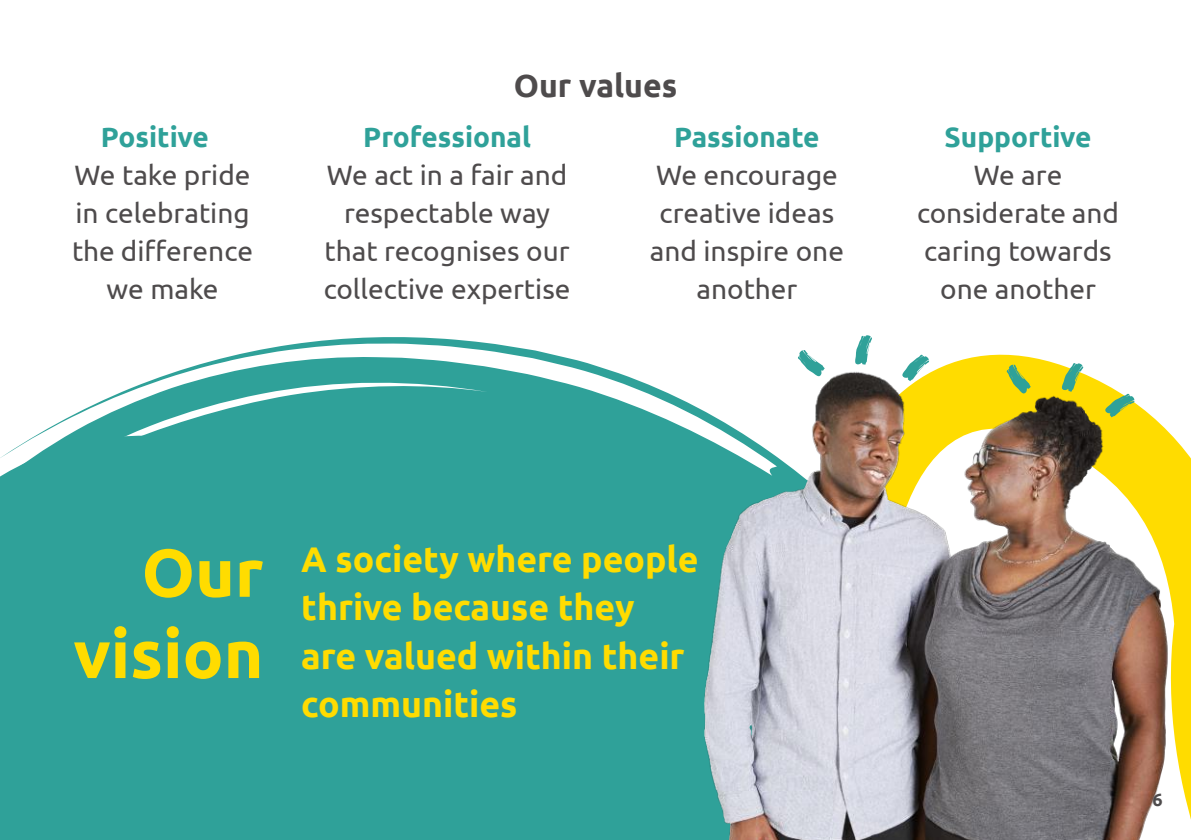
<style>
.page{position:relative;width:1191px;height:840px;background:#fff}
.page>*{position:absolute;margin:0;border:0;box-sizing:border-box;transform-origin:0 0}
.t1{font:700 67.6px/81.2px "Ubuntu";color:#ffdc00;text-align:right}
.t2{font:700 35.6px/48.4px "Ubuntu";color:#ffdc00}
.t3{font:700 32px "Ubuntu";color:#4e4b4c}
.t4{font:28px/38px "Ubuntu";color:#4e4b4c;text-align:center}
.t5{font:700 28px "Ubuntu";color:#2fa199}
.t6{font:700 18px "Ubuntu";color:#4e4b4c}
</style>
<div class="page">
<svg style="left:0;top:337px;width:679px;height:502px;background:#43aaa2"></svg>
<img style="left:679px;top:354px;width:506px;height:485px">
<svg style="left:854px;top:335px;width:18px;height:30px"></svg>
<svg style="left:798px;top:350px;width:26px;height:26px"></svg>
<svg style="left:902px;top:354px;width:27px;height:27px"></svg>
<svg style="left:1061px;top:363px;width:22px;height:28px"></svg>
<svg style="left:1006px;top:364px;width:24px;height:30px"></svg>
<svg style="left:1104px;top:393px;width:30px;height:24px"></svg>
<p class="t5" style="left:101px;top:120px;width:109px">Positive</p>
<p class="t4" style="left:72px;top:155px;width:182px">We take pride in celebrating the difference we make</p>
<p class="t3" style="left:514px;top:66px;width:165px">Our values</p>
<p class="t5" style="left:363px;top:120px;width:169px">Professional</p>
<p class="t4" style="left:324px;top:155px;width:248px">We act in a fair and respectable way that recognises our collective expertise</p>
<p class="t5" style="left:674px;top:120px;width:147px">Passionate</p>
<p class="t4" style="left:650px;top:155px;width:196px">We encourage creative ideas and inspire one another</p>
<p class="t5" style="left:944px;top:120px;width:148px">Supportive</p>
<p class="t4" style="left:917px;top:155px;width:203px">We are considerate and caring towards one another</p>
<h1 class="t1" style="left:73px;top:530px;width:191px">Our vision</h1>
<p class="t2" style="left:301px;top:534px;width:399px">A society where people thrive because they are valued within their communities</p>
<p class="t6" style="left:1152px;top:788px;width:12px">6</p>
</div>
